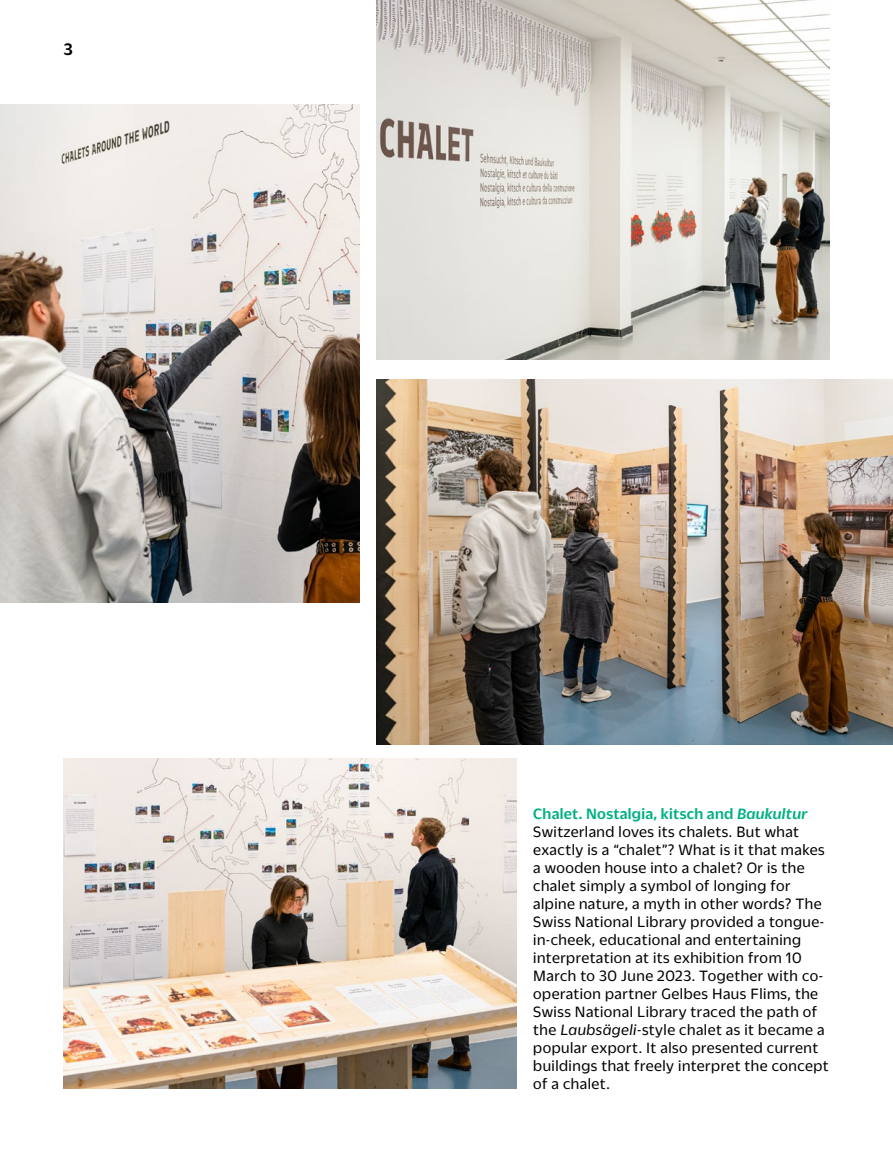
<style>
.page{position:relative;width:893px;height:1149px;background:#fff}
.page>*{position:absolute;margin:0;border:0;box-sizing:border-box;transform-origin:0 0}
.t1{font:500 18px "Duplicate Sans";color:#000}
._8_Anhang{font:16.2px/18px "Duplicate Sans";letter-spacing:.03em;color:#000}
._8_Anhang-2{font:500 16.2px "Duplicate Sans";letter-spacing:.02em;color:#00b085}
.s1{font-style:italic}
</style>
<div class="page">
<img style="left:64px;top:758px;width:452px;height:330px">
<img style="left:0;top:104px;width:360px;height:498px">
<img style="left:377px;top:0;width:452px;height:359px">
<img style="left:377px;top:379px;width:516px;height:365px">
<p class="t1" style="left:64px;top:37px;width:11px">3</p>
<p class="_8_Anhang-2" style="left:533px;top:802px;width:276px">Chalet. Nostalgia, kitsch and <span class="s1">Baukultur</span></p>
<p class="_8_Anhang" style="left:533px;top:821px;width:297px">Switzerland loves its chalets. But what exactly is a “chalet”? What is it that makes a wooden house into a chalet? Or is the chalet simply a symbol of longing for alpine nature, a myth in other words? The Swiss National Library provided a tongue&shy;in-cheek, educational and entertaining interpretation at its exhibition from 10<br>March to 30 June 2023. Together with co&shy;operation partner Gelbes Haus Flims, the Swiss National Library traced the path of the <span class="s1">Laubsägeli</span>-style chalet as it became a popular export. It also presented current buildings that freely interpret the concept of a chalet.</p>
</div>
